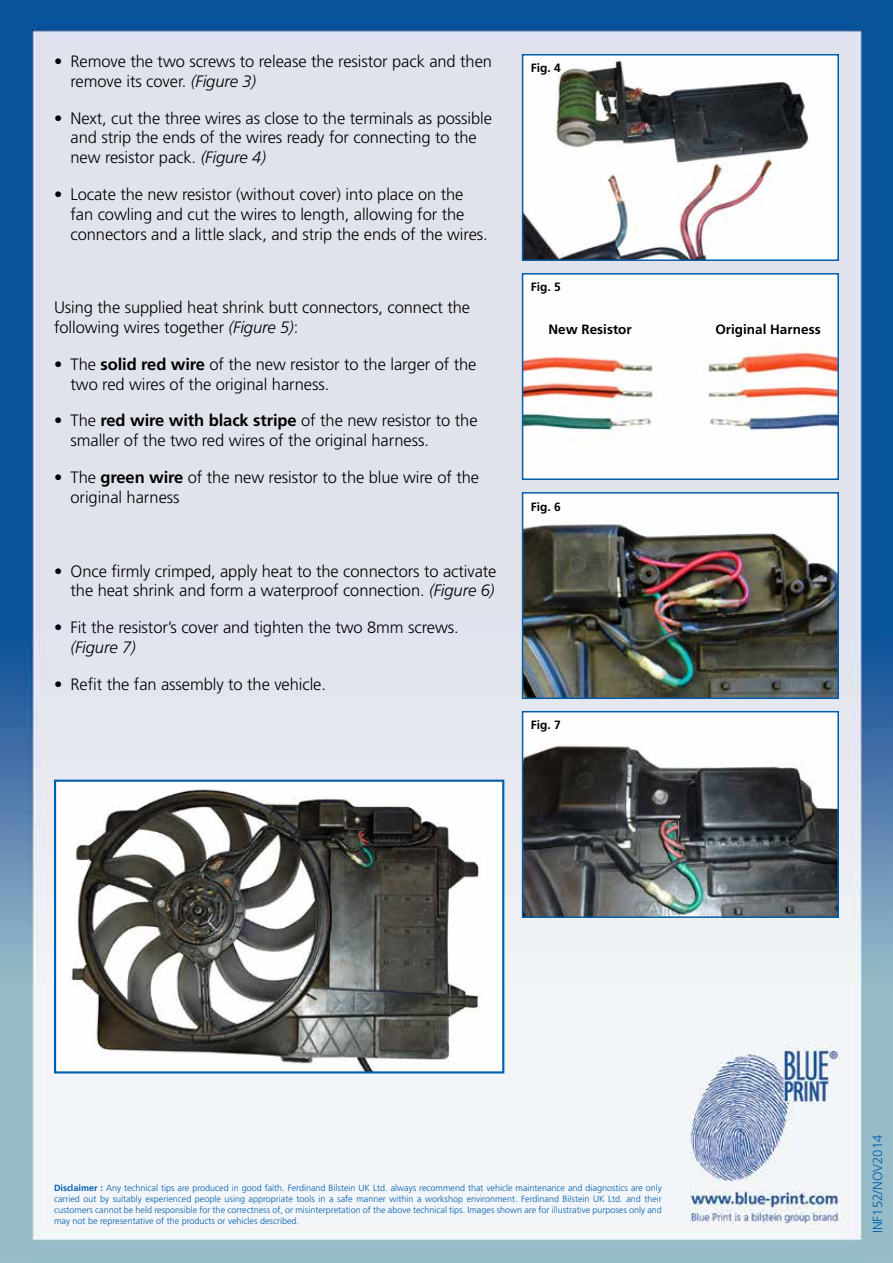
<style>
.page{position:relative;width:893px;height:1263px;background:#fff}
.page>*{position:absolute;margin:0;border:0;box-sizing:border-box;transform-origin:0 0}
.t1{font:300 16.5px/19.8px "Frutiger";letter-spacing:-.005em;color:#000}
.t2{font:italic 300 16.5px "Frutiger";letter-spacing:-.005em;color:#000}
.t3{font:700 13.5px "Frutiger";color:#000}
.t4{font:300 13.2px "Frutiger";color:#005daa}
.t5{font:700 12px "Frutiger";color:#000}
.t6{font:300 9px/10.8px "Frutiger";color:#005daa;text-align:justify}
.s1{font-style:italic}
.s2{font-weight:700}
</style>
<div class="page">
<img style="left:0;top:0;width:893px;height:1263px">
<img style="left:525px;top:57px;width:311px;height:201px">
<div style="left:522px;top:54px;width:317px;height:207px;border:2px solid #005daa"></div>
<img style="left:525px;top:495px;width:311px;height:201px">
<div style="left:522px;top:492px;width:317px;height:207px;border:2px solid #005daa"></div>
<img style="left:525px;top:276px;width:311px;height:201px">
<div style="left:522px;top:273px;width:317px;height:207px;border:2px solid #005daa"></div>
<img style="left:525px;top:714px;width:311px;height:201px">
<div style="left:522px;top:711px;width:317px;height:207px;border:2px solid #005daa"></div>
<img style="left:59px;top:783px;width:442px;height:287px">
<div style="left:54px;top:780px;width:450px;height:293px;border:2px solid #005daa"></div>
<p class="t1" style="left:70px;top:51px;width:423px;text-indent:-16px">• Remove the two screws to release the resistor pack and then remove its cover. <span class="s1">(Figure 3)</span></p>
<p class="t1" style="left:70px;top:108px;width:423px;text-indent:-16px">• Next, cut the three wires as close to the terminals as possible and strip the ends of the wires ready for connecting to the new resistor pack. <span class="s1">(Figure 4)</span></p>
<p class="t1" style="left:70px;top:184px;width:419px;text-indent:-16px">• Locate the new resistor (without cover) into place on the fan cowling and cut the wires to length, allowing for the connectors and a little slack, and strip the ends of the wires.</p>
<p class="t1" style="left:54px;top:298px;width:418px">Using the supplied heat shrink butt connectors, connect the following wires together <span class="s1">(Figure 5)</span>:</p>
<p class="t1" style="left:70px;top:354px;width:407px;text-indent:-16px">• The <span class="s2">solid red wire</span> of the new resistor to the larger of the two red wires of the original harness.</p>
<p class="t1" style="left:70px;top:411px;width:409px;text-indent:-16px">• The <span class="s2">red wire with black stripe</span> of the new resistor to the smaller of the two red wires of the original harness.</p>
<p class="t1" style="left:70px;top:467px;width:410px;text-indent:-16px">• The <span class="s2">green wire</span> of the new resistor to the blue wire of the original harness</p>
<p class="t1" style="left:54px;top:561px;width:444px;text-align:right">• Once firmly crimped, apply heat to the connectors to activate the heat shrink and form a waterproof connection. <span class="s1">(Figure 6)</span></p>
<p class="t1" style="left:54px;top:617px;width:406px">• Fit the resistor’s cover and tighten the two 8mm screws.</p>
<p class="t2" style="left:70px;top:638px;width:67px">(Figure 7)</p>
<p class="t1" style="left:54px;top:674px;width:274px">• Refit the fan assembly to the vehicle.</p>
<p class="t5" style="left:531px;top:61px;width:32px">Fig. 4</p>
<p class="t5" style="left:531px;top:280px;width:32px">Fig. 5</p>
<p class="t3" style="left:548px;top:322px;width:85px">New Resistor</p>
<p class="t3" style="left:715px;top:322px;width:107px">Original Harness</p>
<p class="t5" style="left:531px;top:499px;width:32px">Fig. 6</p>
<p class="t5" style="left:531px;top:718px;width:32px">Fig. 7</p>
<p class="t6" style="left:54px;top:1183px;width:609px"><span class="s2">Disclaimer :</span> Any technical tips are produced in good faith. Ferdinand Bilstein UK Ltd. always recommend that vehicle maintenance and diagnostics are only carried out by suitably experienced people using appropriate tools in a safe manner within a workshop environment. Ferdinand Bilstein UK Ltd. and their customers cannot be held responsible for the correctness of, or misinterpretation of the above technical tips. Images shown are for illustrative purposes only and may not be representative of the products or vehicles described.</p>
<p class="t4" style="left:870px;top:1233px;width:100px;rotate:-90deg">INF152/NOV2014</p>
</div>
